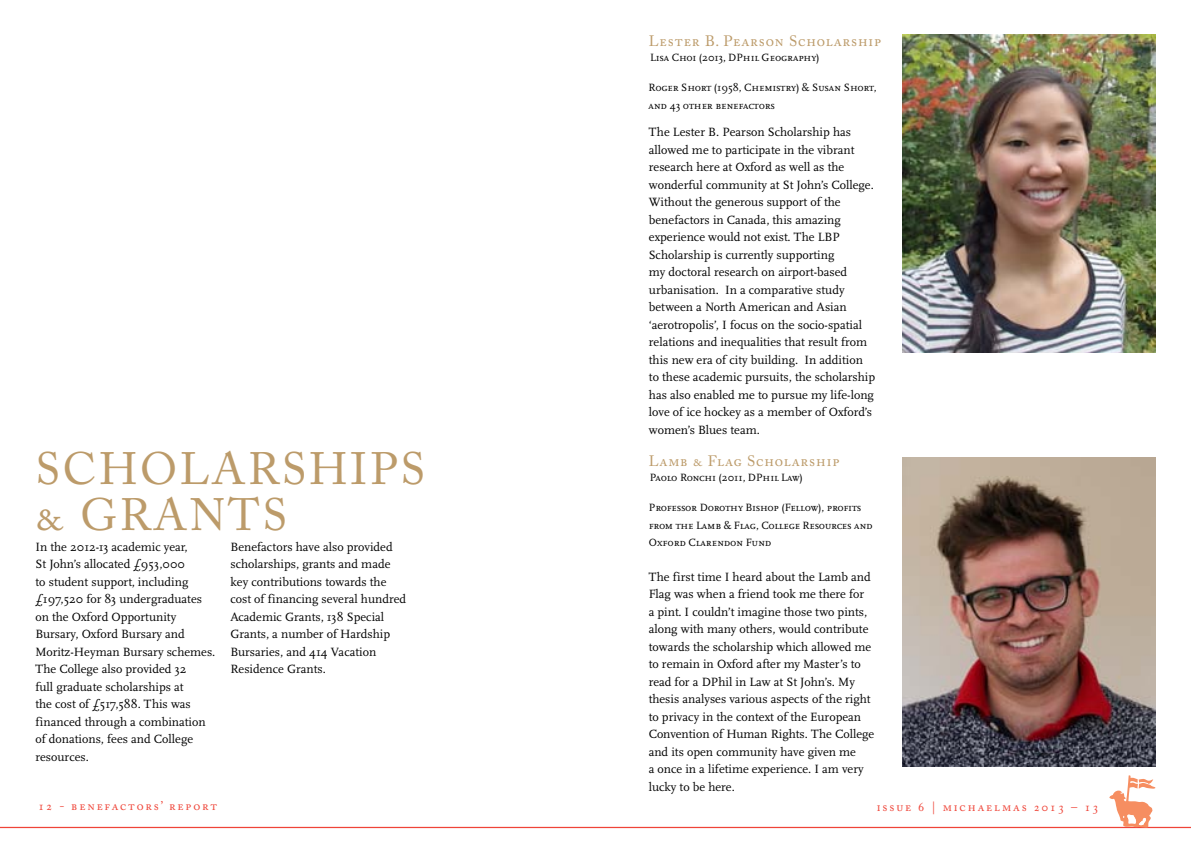
<style>
.page{position:relative;width:1191px;height:851px;background:#fff}
.page>*{position:absolute;margin:0;border:0;box-sizing:border-box;transform-origin:0 0}
.t1{font:45px/45px "Adobe Caslon Pro";letter-spacing:.06em;color:#bc9b6a}
.t2{font:15px "Adobe Caslon Pro";letter-spacing:.055em;color:#bc9b6a}
.t3{font:12.5px/17.5px "Scala Pro";color:#000}
.t4{font:12.5px "Adobe Caslon Pro";letter-spacing:.15em;color:#ef4438}
.t5{font:11px/17.5px "Scala Pro";letter-spacing:-.01em;color:#000}
</style>
<div class="page">
<hr style="left:0;top:826px;width:1191px;height:2px;background:#ef4438">
<svg style="left:1109px;top:775px;width:46px;height:52px"></svg>
<img style="left:902px;top:457px;width:253px;height:309px">
<img style="left:902px;top:35px;width:253px;height:317px">
<p class="t2" style="left:648px;top:32px;width:234px">Lester B. Pearson Scholarship</p>
<p class="t5" style="left:650px;top:49px;width:171px">Lisa Choi (2013, DPhil Geography)</p>
<p class="t5" style="left:648px;top:79px;width:229px">Roger Short (1958, Chemistry) &amp; Susan Short, and 43 other benefactors</p>
<h1 class="t1" style="left:35px;top:446px;width:391px">SCHOLARSHIPS &amp; GRANTS</h1>
<p class="t3" style="left:35px;top:538px;width:181px">In the 2012-13 academic year,<br>St John’s allocated £953,000<br>to student support, including £197,520 for 83 undergraduates on the Oxford Opportunity<br>Bursary, Oxford Bursary and<br>Moritz-Heyman Bursary schemes.<br>The College also provided 32<br>full graduate scholarships at<br>the cost of £517,588. This was financed through a combination of donations, fees and College resources.</p>
<p class="t3" style="left:230px;top:538px;width:177px">Benefactors have also provided scholarships, grants and made key contributions towards the cost of financing several hundred<br>Academic Grants, 138 Special<br>Grants, a number of Hardship<br>Bursaries, and 414 Vacation<br>Residence Grants.</p>
<p class="t3" style="left:649px;top:123px;width:228px">The Lester B. Pearson Scholarship has allowed me to participate in the vibrant research here at Oxford as well as the wonderful community at St John’s College.<br>Without the generous support of the benefactors in Canada, this amazing experience would not exist. The LBP Scholarship is currently supporting<br>my doctoral research on airport-based urbanisation. In a comparative study between a North American and Asian ‘aerotropolis’, I focus on the socio-spatial relations and inequalities that result from this new era of city building. In addition to these academic pursuits, the scholarship has also enabled me to pursue my life-long love of ice hockey as a member of Oxford’s women’s Blues team.</p>
<p class="t2" style="left:648px;top:452px;width:192px">Lamb &amp; Flag Scholarship</p>
<p class="t5" style="left:650px;top:469px;width:154px">Paolo Ronchi (2011, DPhil Law)</p>
<p class="t5" style="left:649px;top:499px;width:225px">Professor Dorothy Bishop (Fellow), profits from the Lamb &amp; Flag, College Resources and<br>Oxford Clarendon Fund</p>
<p class="t3" style="left:648px;top:568px;width:227px">The first time I heard about the Lamb and Flag was when a friend took me there for<br>a pint. I couldn’t imagine those two pints, along with many others, would contribute towards the scholarship which allowed me to remain in Oxford after my Master’s to read for a DPhil in Law at St John’s. My thesis analyses various aspects of the right to privacy in the context of the European Convention of Human Rights. The College and its open community have given me<br>a once in a lifetime experience. I am very lucky to be here.</p>
<p class="t4" style="left:38px;top:798px;width:181px">12 - benefactors’ report</p>
<p class="t4" style="left:876px;top:799px;width:224px">issue 6 | michaelmas 2013 – 13</p>
</div>
